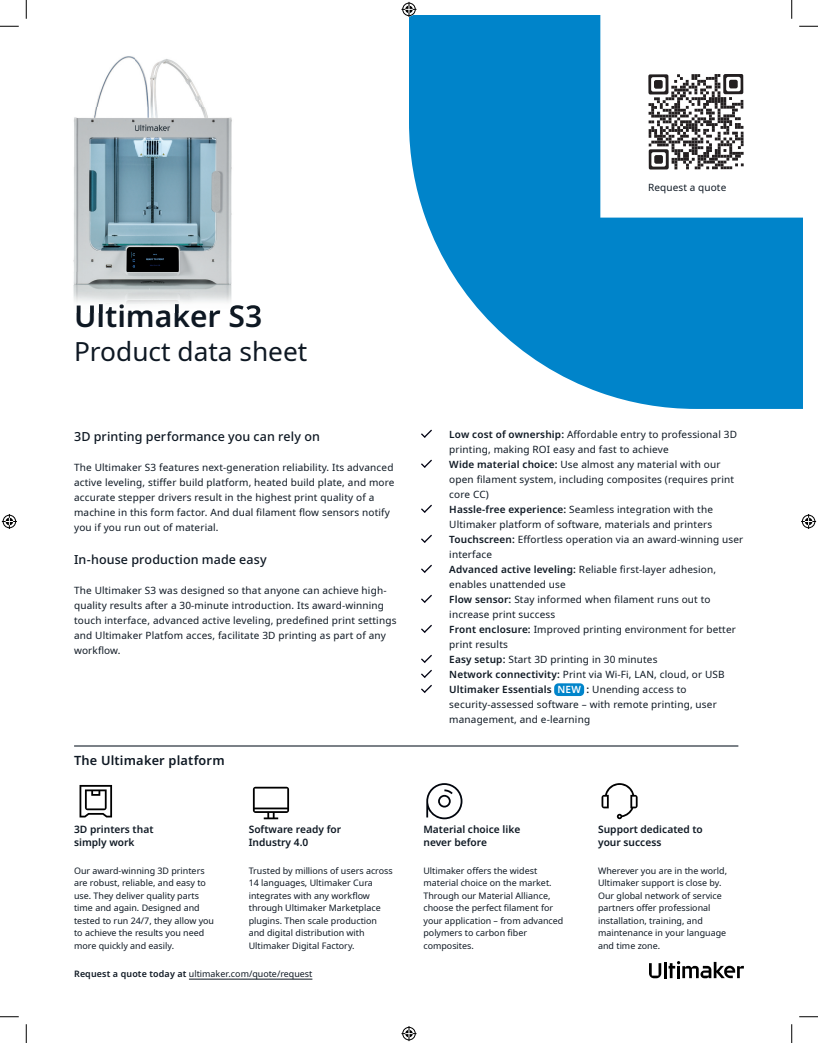
<style>
.page{position:relative;width:818px;height:1043px;background:#fff}
.page>*{position:absolute;margin:0;border:0;box-sizing:border-box;transform-origin:0 0}
.t1{font:600 30px "Noto Sans";color:#0e1823}
.t2{font:26.25px "Noto Sans";color:#0e1823}
.t3{font:600 12.75px "Noto Sans";letter-spacing:.015em;color:#0e1823}
.t4{font:500 12.5px "Noto Sans";letter-spacing:.005em;color:#0e1823}
.t5{font:600 10.25px/12.5px "Noto Sans";color:#0e1823}
.t6{font:10px/15px "Noto Sans";letter-spacing:.015em;color:#0e1823}
.t7{font:8.88px/12.5px "Noto Sans";color:#0e1823}
.s1{font-weight:600}
.s2{font-weight:600;color:#fff}
</style>
<div class="page">
<div style="left:554px;top:683px;width:30px;height:13px;background:#0084ca;border-radius:4px"></div>
<svg style="left:409px;top:16px;width:393px;height:393px;fill:#0084ca"></svg>
<svg style="left:421px;top:429px;width:11px;height:9px"></svg>
<svg style="left:421px;top:459px;width:11px;height:9px"></svg>
<svg style="left:421px;top:504px;width:11px;height:9px"></svg>
<svg style="left:421px;top:534px;width:11px;height:9px"></svg>
<svg style="left:421px;top:564px;width:11px;height:9px"></svg>
<svg style="left:421px;top:594px;width:11px;height:9px"></svg>
<svg style="left:421px;top:624px;width:11px;height:9px"></svg>
<svg style="left:421px;top:654px;width:11px;height:9px"></svg>
<svg style="left:421px;top:669px;width:11px;height:9px"></svg>
<svg style="left:421px;top:684px;width:11px;height:9px"></svg>
<svg style="left:648px;top:74px;width:95px;height:95px"></svg>
<img style="left:73px;top:56px;width:159px;height:257px">
<img style="left:77px;top:304px;width:184px;height:9px">
<hr style="left:189px;top:978px;width:123px;height:1px;background:#0e1823">
<hr style="left:74px;top:745px;width:664px;height:1px;background:#0e1823">
<svg style="left:79px;top:785px;width:33px;height:32px"></svg>
<svg style="left:253px;top:786px;width:36px;height:33px"></svg>
<svg style="left:601px;top:783px;width:36px;height:36px"></svg>
<svg style="left:426px;top:783px;width:36px;height:36px"></svg>
<svg style="left:649px;top:963px;width:12px;height:15px"></svg>
<hr style="left:663px;top:961px;width:3px;height:17px;background:#000">
<svg style="left:668px;top:961px;width:75px;height:17px"></svg>
<svg style="left:0;top:25px;width:19px;height:2px"></svg>
<svg style="left:799px;top:25px;width:19px;height:2px"></svg>
<svg style="left:0;top:1016px;width:19px;height:1px"></svg>
<svg style="left:799px;top:1016px;width:19px;height:1px"></svg>
<svg style="left:25px;top:0;width:2px;height:19px"></svg>
<svg style="left:25px;top:1024px;width:2px;height:18px"></svg>
<svg style="left:790px;top:0;width:2px;height:19px"></svg>
<svg style="left:791px;top:1024px;width:1px;height:18px"></svg>
<svg style="left:401px;top:2px;width:15px;height:15px"></svg>
<svg style="left:401px;top:1026px;width:15px;height:15px"></svg>
<svg style="left:2px;top:514px;width:15px;height:15px"></svg>
<svg style="left:801px;top:514px;width:15px;height:15px"></svg>
<p class="t6" style="left:648px;top:180px;width:80px">Request a quote</p>
<h1 class="t1" style="left:74px;top:295px;width:190px">Ultimaker S3</h1>
<h2 class="t2" style="left:74px;top:333px;width:235px">Product data sheet</h2>
<p class="t4" style="left:74px;top:427px;width:247px">3D printing performance you can rely on</p>
<p class="t6" style="left:74px;top:460px;width:322px">The Ultimaker S3 features next-generation reliability. Its advanced active leveling, stiffer build platform, heated build plate, and more accurate stepper drivers result in the highest print quality of a machine in this form factor. And dual filament flow sensors notify you if you run out of material.</p>
<p class="t4" style="left:74px;top:551px;width:194px">In-house production made easy</p>
<p class="t6" style="left:74px;top:583px;width:324px">The Ultimaker S3 was designed so that anyone can achieve high&shy;quality results after a 30-minute introduction. Its award-winning touch interface, advanced active leveling, predefined print settings and Ultimaker Platfom acces, facilitate 3D printing as part of any workflow.</p>
<p class="t3" style="left:74px;top:751px;width:152px">The Ultimaker platform</p>
<p class="t5" style="left:74px;top:823px;width:81px">3D printers that simply work</p>
<p class="t7" style="left:74px;top:864px;width:141px">Our award-winning 3D printers are robust, reliable, and easy to use. They deliver quality parts time and again. Designed and tested to run 24/7, they allow you to achieve the results you need more quickly and easily.</p>
<p class="t5" style="left:249px;top:823px;width:94px">Software ready for<br>Industry 4.0</p>
<p class="t7" style="left:249px;top:864px;width:145px">Trusted by millions of users across<br>14 languages, Ultimaker Cura integrates with any workflow through Ultimaker Marketplace plugins. Then scale production and digital distribution with<br>Ultimaker Digital Factory.</p>
<p class="t7" style="left:74px;top:967px;width:240px"><span class="s1">Request a quote today at</span> ultimaker.com/quote/request</p>
<p class="t6" style="left:449px;top:427px;width:295px"><span class="s1">Low cost of ownership:</span> Affordable entry to professional 3D printing, making ROI easy and fast to achieve<br><span class="s1">Wide material choice:</span> Use almost any material with our open filament system, including composites (requires print core CC)<br><span class="s1">Hassle-free experience:</span> Seamless integration with the Ultimaker platform of software, materials and printers <span class="s1">Touchscreen:</span> Effortless operation via an award-winning user interface<br><span class="s1">Advanced active leveling:</span> Reliable first-layer adhesion, enables unattended use<br><span class="s1">Flow sensor:</span> Stay informed when filament runs out to increase print success<br><span class="s1">Front enclosure:</span> Improved printing environment for better print results<br><span class="s1">Easy setup:</span> Start 3D printing in 30 minutes<br><span class="s1">Network connectivity:</span> Print via Wi-Fi, LAN, cloud, or USB <span class="s1">Ultimaker Essentials</span> <span class="s2">NEW</span> <span class="s1">:</span> Unending access to security-assessed software – with remote printing, user management, and e-learning</p>
<p class="t5" style="left:423px;top:823px;width:98px">Material choice like never before</p>
<p class="t7" style="left:423px;top:864px;width:141px">Ultimaker offers the widest material choice on the market.<br>Through our Material Alliance, choose the perfect filament for your application – from advanced polymers to carbon fiber composites.</p>
<p class="t5" style="left:598px;top:823px;width:106px">Support dedicated to your success</p>
<p class="t7" style="left:598px;top:864px;width:130px">Wherever you are in the world,<br>Ultimaker support is close by.<br>Our global network of service partners offer professional installation, training, and maintenance in your language and time zone.</p>
</div>
